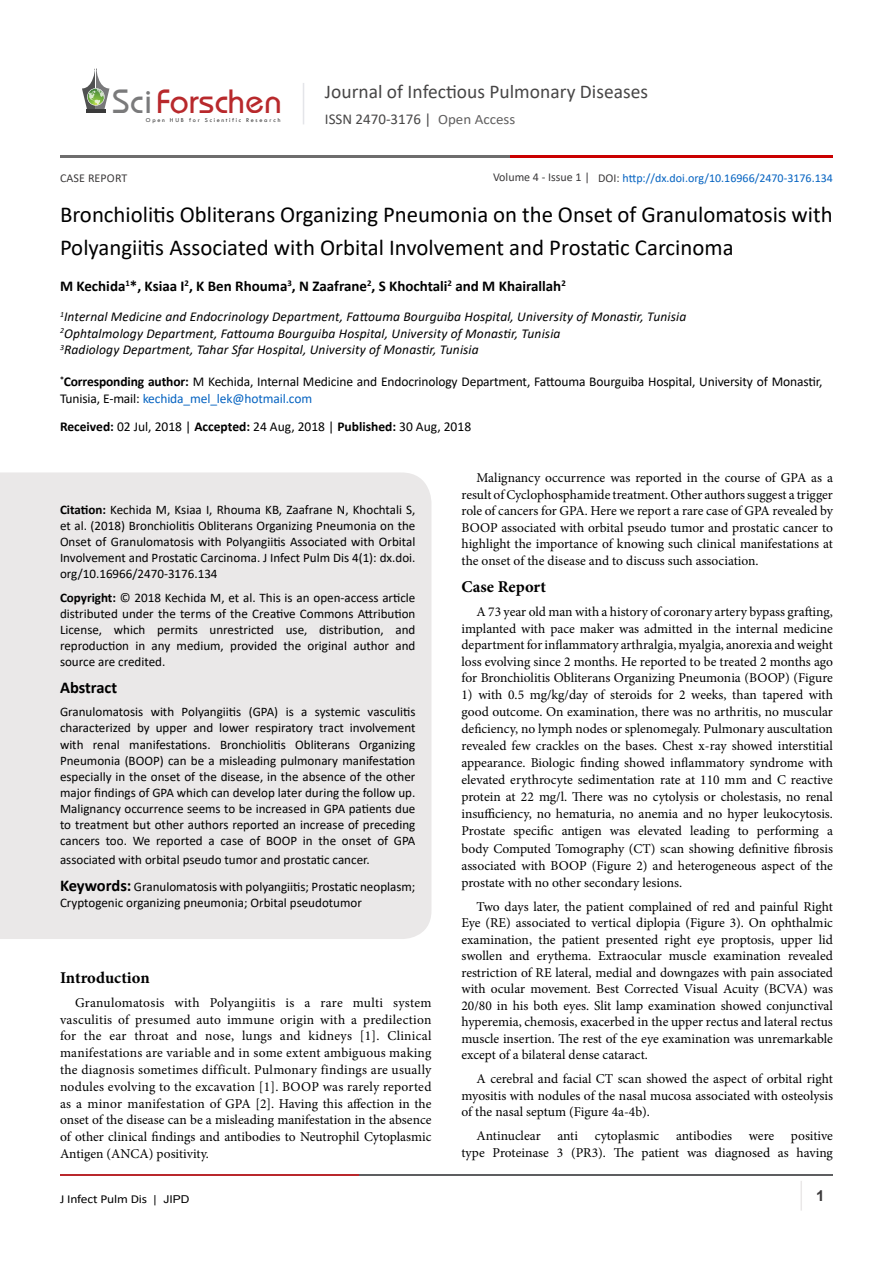
<style>
.page{position:relative;width:893px;height:1263px;background:#fff}
.page>*{position:absolute;margin:0;border:0;box-sizing:border-box;transform-origin:0 0}
.t1{font:35.1px "Opal";color:#b8292c}
.t2{font:22.8px/33px "Calibri";color:#000}
.t3{font:19.5px "Calibri";color:#474646}
.t4{font:700 16.5px "Minion Pro";color:#000}
.List_Paragraph{font:700 16.5px "Calibri";color:#000}
.t5{font:700 15px "Calibri";color:#000}
.t6{font:15px "Calibri";color:#474646}
.t7{font:700 15px "Arial";color:#3c3a3b}
.t8{font:13.5px/16.5px "Minion Pro";color:#000;text-align:justify}
.t9{font:italic 13.5px "Calibri";letter-spacing:.01em;color:#000}
.t10{font:13.5px/16.5px "Calibri";letter-spacing:-.01em;color:#000}
.t11{font:13.05px/16px "Calibri";color:#000;text-align:justify}
.t12{font:12.15px "Calibri";letter-spacing:-.01em;color:#000;scale:1.11 1}
.t13{font:12px "Calibri";color:#0563c1}
.t14{font:12px "Calibri";color:#3c3a3b}
.t15{font:6.15px "Tw Cen";letter-spacing:.28em;color:#3a3a3a}
.s1{color:#7a7a7b}
.s2{font-size:14.25px;color:#605f5f}
.s3{color:#3c3a3b}
.s4{font-weight:700}
.s5{color:#0563c1}
.s6{font-weight:700;font-size:16.5px}
.s7{font-family:"Arial";font-size:10.8px}
</style>
<div class="page">
<hr style="left:86px;top:109px;width:19px;height:4px;background:#3a3a3a">
<svg style="left:82px;top:68px;width:27px;height:41px"></svg>
<hr style="left:303px;top:83px;width:1px;height:41px;background:#e4e5e9">
<hr style="left:800px;top:1181px;width:2px;height:29px;background:#eae8e8">
<hr style="left:60px;top:1174px;width:300px;height:2px;background:#b9282c">
<hr style="left:359px;top:1174px;width:474px;height:2px;background:#5d5e60">
<hr style="left:60px;top:155px;width:535px;height:2px;background:#6e6d6d">
<hr style="left:511px;top:155px;width:322px;height:2px;background:#ca0000">
<div style="left:0;top:472px;width:431px;height:467px;background:#eae8e8"></div>
<p class="t1" style="left:113px;top:80px;width:171px"><span class="s1">Sci</span>Forschen</p>
<p class="t15" style="left:146px;top:116px;width:136px">Open HUB for Scientific Research</p>
<h3 class="t3" style="left:325px;top:78px;width:325px">Journal of Infectious Pulmonary Diseases</h3>
<p class="t6" style="left:325px;top:109px;width:192px">ISSN 2470-3176 | <span class="s2">Open Access</span></p>
<p class="t14" style="left:493px;top:169px;width:98px">Volume 4 - Issue 1 |</p>
<p class="t13" style="left:598px;top:170px;width:236px"><span class="s3">DOI:</span> http://dx.doi.org/10.16966/2470-3176.134</p>
<p class="t14" style="left:60px;top:170px;width:69px">CASE REPORT</p>
<p class="t2" style="left:60px;top:198px;width:774px">Bronchiolitis Obliterans Organizing Pneumonia on the Onset of Granulomatosis with<br>Polyangiitis Associated with Orbital Involvement and Prostatic Carcinoma</p>
<p class="t5" style="left:60px;top:276px;width:507px">M Kechida<sup>1</sup>*, Ksiaa I<sup>2</sup>, K Ben Rhouma<sup>3</sup>, N Zaafrane<sup>2</sup>, S Khochtali<sup>2</sup> and M Khairallah<sup>2</sup></p>
<p class="t9" style="left:60px;top:307px;width:628px"><sup>1</sup>Internal Medicine and Endocrinology Department, Fattouma Bourguiba Hospital, University of Monastir, Tunisia</p>
<p class="t9" style="left:60px;top:324px;width:502px"><sup>2</sup>Ophtalmology Department, Fattouma Bourguiba Hospital, University of Monastir, Tunisia</p>
<p class="t9" style="left:60px;top:340px;width:420px"><sup>3</sup>Radiology Department, Tahar Sfar Hospital, University of Monastir, Tunisia</p>
<p class="t10" style="left:60px;top:373px;width:764px"><sup>*</sup><span class="s4">Corresponding author:</span> M Kechida, Internal Medicine and Endocrinology Department, Fattouma Bourguiba Hospital, University of Monastir,<br>Tunisia, E-mail: <span class="s5">kechida_mel_lek@hotmail.com</span></p>
<p class="t10" style="left:60px;top:418px;width:413px"><span class="s4">Received:</span> 02 Jul, 2018 | <span class="s4">Accepted:</span> 24 Aug, 2018 | <span class="s4">Published:</span> 30 Aug, 2018</p>
<p class="t11" style="left:60px;top:501px;width:357px"><span class="s4">Citation:</span> Kechida M, Ksiaa I, Rhouma KB, Zaafrane N, Khochtali S, et al. (2018) Bronchiolitis Obliterans Organizing Pneumonia on the Onset of Granulomatosis with Polyangiitis Associated with Orbital Involvement and Prostatic Carcinoma. J Infect Pulm Dis 4(1): dx.doi. org/10.16966/2470-3176.134</p>
<p class="t11" style="left:60px;top:589px;width:357px"><span class="s4">Copyright:</span> © 2018 Kechida M, et al. This is an open-access article distributed under the terms of the Creative Commons Attribution License, which permits unrestricted use, distribution, and reproduction in any medium, provided the original author and source are credited.</p>
<p class="List_Paragraph" style="left:60px;top:676px;width:59px">Abstract</p>
<p class="t11" style="left:60px;top:704px;width:357px">Granulomatosis with Polyangiitis (GPA) is a systemic vasculitis characterized by upper and lower respiratory tract involvement with renal manifestations. Bronchiolitis Obliterans Organizing Pneumonia (BOOP) can be a misleading pulmonary manifestation especially in the onset of the disease, in the absence of the other major findings of GPA which can develop later during the follow up.<br>Malignancy occurrence seems to be increased in GPA patients due to treatment but other authors reported an increase of preceding cancers too. We reported a case of BOOP in the onset of GPA</p>
<p class="t11" style="left:60px;top:852px;width:311px">associated with orbital pseudo tumor and prostatic cancer.</p>
<p class="t11" style="left:60px;top:879px;width:357px"><span class="s6">Keywords:</span> Granulomatosis with polyangiitis; Prostatic neoplasm;<br>Cryptogenic organizing pneumonia; Orbital pseudotumor</p>
<p class="t4" style="left:60px;top:966px;width:91px">Introduction</p>
<p class="t8" style="left:60px;top:994px;width:373px;text-indent:15px">Granulomatosis with Polyangiitis is a rare multi system vasculitis of presumed auto immune origin with a predilection for the ear throat and nose, lungs and kidneys [1]. Clinical manifestations are variable and in some extent ambiguous making the diagnosis sometimes difficult. Pulmonary findings are usually nodules evolving to the excavation [1]. BOOP was rarely reported as a minor manifestation of GPA [2]. Having this affection in the onset of the disease can be a misleading manifestation in the absence of other clinical findings and antibodies to Neutrophil Cytoplasmic Antigen (ANCA) positivity.</p>
<p class="t8" style="left:461px;top:470px;width:373px;text-indent:15px">Malignancy occurrence was reported in the course of GPA as a result of Cyclophosphamide treatment. Other authors suggest a trigger role of cancers for GPA. Here we report a rare case of GPA revealed by BOOP associated with orbital pseudo tumor and prostatic cancer to highlight the importance of knowing such clinical manifestations at the onset of the disease and to discuss such association.</p>
<p class="t4" style="left:461px;top:575px;width:86px">Case Report</p>
<p class="t8" style="left:461px;top:604px;width:373px;text-indent:15px">A 73 year old man with a history of coronary artery bypass grafting, implanted with pace maker was admitted in the internal medicine department for inflammatory arthralgia, myalgia, anorexia and weight loss evolving since 2 months. He reported to be treated 2 months ago for Bronchiolitis Obliterans Organizing Pneumonia (BOOP) (Figure</p>
<p class="t8" style="left:461px;top:686px;width:373px;line-height:17.1px">1) with 0.5 mg/kg/day of steroids for 2 weeks, than tapered with good outcome. On examination, there was no arthritis, no muscular deficiency, no lymph nodes or splenomegaly. Pulmonary auscultation revealed few crackles on the bases. Chest x-ray showed interstitial appearance. Biologic finding showed inflammatory syndrome with elevated erythrocyte sedimentation rate at 110 mm and C reactive protein at 22 mg/l. There was no cytolysis or cholestasis, no renal insufficiency, no hematuria, no anemia and no hyper leukocytosis.<br>Prostate specific antigen was elevated leading to performing a body Computed Tomography (CT) scan showing definitive fibrosis associated with BOOP (Figure 2) and heterogeneous aspect of the prostate with no other secondary lesions.</p>
<p class="t8" style="left:461px;top:898px;width:373px;text-indent:15px">Two days later, the patient complained of red and painful Right Eye (RE) associated to vertical diplopia (Figure 3). On ophthalmic examination, the patient presented right eye proptosis, upper lid swollen and erythema. Extraocular muscle examination revealed restriction of RE lateral, medial and downgazes with pain associated with ocular movement. Best Corrected Visual Acuity (BCVA) was 20/80 in his both eyes. Slit lamp examination showed conjunctival hyperemia, chemosis, exacerbed in the upper rectus and lateral rectus muscle insertion. The rest of the eye examination was unremarkable except of a bilateral dense cataract.</p>
<p class="t8" style="left:461px;top:1071px;width:373px;text-indent:15px">A cerebral and facial CT scan showed the aspect of orbital right myositis with nodules of the nasal mucosa associated with osteolysis of the nasal septum (Figure 4a-4b).</p>
<p class="t8" style="left:461px;top:1128px;width:373px;text-align:right">Antinuclear anti cytoplasmic antibodies were positive type Proteinase 3 (PR3). The patient was diagnosed as having</p>
<p class="t12" style="left:60px;top:1190px;width:118px">J Infect Pulm Dis <span class="s7">| JIPD</span></p>
<p class="t7" style="left:816px;top:1185px;width:10px">1</p>
</div>
